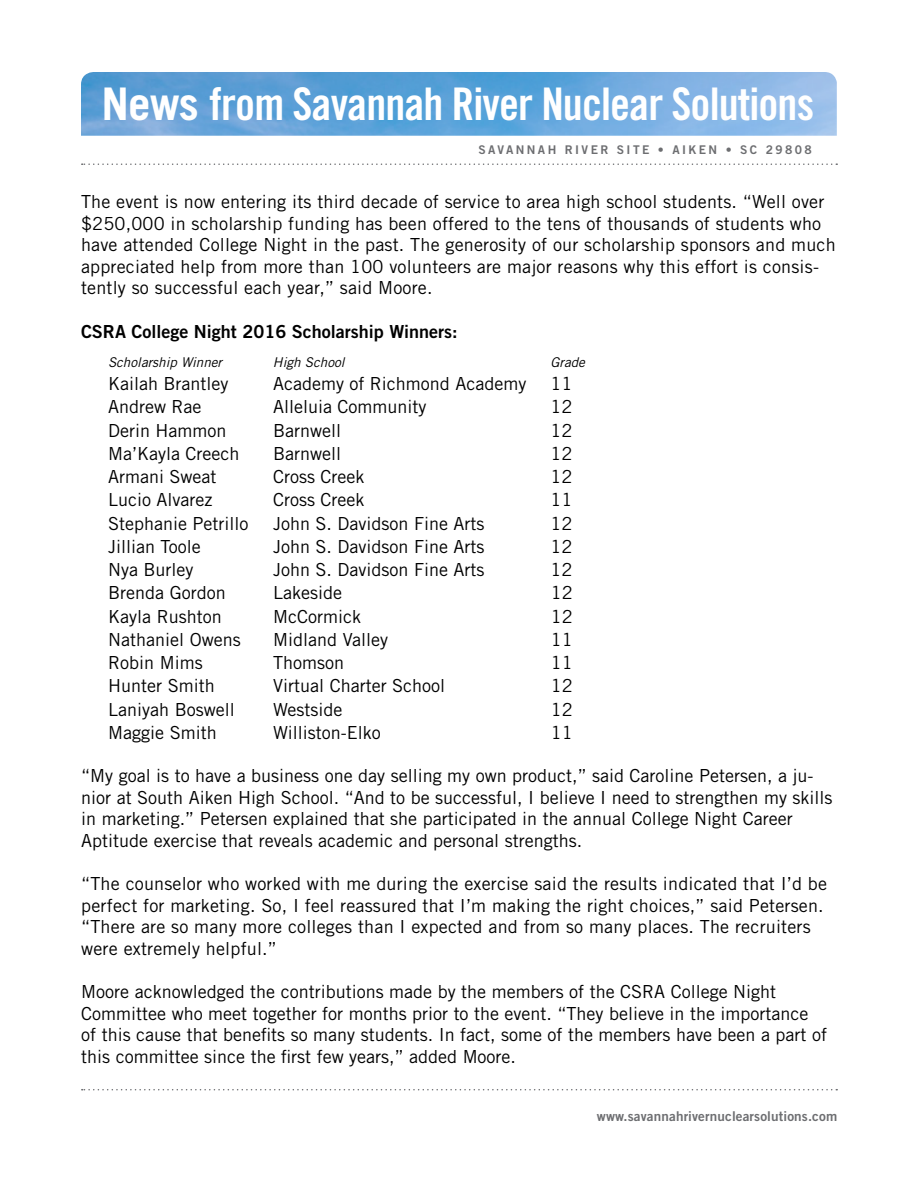
<style>
.page{position:relative;width:918px;height:1188px;background:#fff}
.page>*{position:absolute;margin:0;border:0;box-sizing:border-box;transform-origin:0 0}
.t1{font:45px "Trade Gothic LT Std Bd Cn 20";letter-spacing:-.02em;color:#fff}
.t2{font:18px/21.6px "Trade Gothic LT Std";color:#000}
.t3{font:18px "Trade Gothic LT Std Bd 2";color:#000}
.t4{font:13.5px "Trade Gothic LT Std Bd 2";letter-spacing:.01em;color:#6d6e71}
.t5{font:italic 13.5px "Trade Gothic LT Std";color:#000}
.t6{font:12px "Trade Gothic LT Std Bd 2";letter-spacing:.2em;color:#6d6e71}
.s1{font-family:"Trade Gothic LT Std";font-weight:700}
</style>
<div class="page">
<img style="left:81px;top:72px;width:756px;height:64px">
<svg style="left:82px;top:163px;width:755px;height:2px"></svg>
<svg style="left:82px;top:1089px;width:755px;height:1px"></svg>
<h1 class="t1" style="left:102px;top:77px;width:714px"><span class="s1">News</span> from Savannah River Nuclear Solutions</h1>
<p class="t6" style="left:478px;top:143px;width:335px">SAVANNAH RIVER SITE • AIKEN • SC 29808</p>
<p class="t2" style="left:81px;top:191px;width:756px">The event is now entering its third decade of service to area high school students. “Well over $250,000 in scholarship funding has been offered to the tens of thousands of students who have attended College Night in the past. The generosity of our scholarship sponsors and much appreciated help from more than 100 volunteers are major reasons why this effort is consis&shy;tently so successful each year,” said Moore.</p>
<p class="t3" style="left:81px;top:320px;width:378px">CSRA College Night 2016 Scholarship Winners:</p>
<p class="t5" style="left:108px;top:354px;width:116px">Scholarship Winner</p>
<p class="t5" style="left:273px;top:354px;width:73px">High School</p>
<p class="t5" style="left:551px;top:354px;width:36px">Grade</p>
<p class="t2" style="left:108px;top:373px;width:122px">Kailah Brantley</p>
<p class="t2" style="left:273px;top:373px;width:255px">Academy of Richmond Academy</p>
<p class="t2" style="left:551px;top:373px;width:23px">11</p>
<p class="t2" style="left:108px;top:396px;width:95px">Andrew Rae</p>
<p class="t2" style="left:273px;top:396px;width:155px">Alleluia Community</p>
<p class="t2" style="left:551px;top:396px;width:23px">12</p>
<p class="t2" style="left:108px;top:419px;width:120px">Derin Hammon</p>
<p class="t2" style="left:273px;top:419px;width:70px">Barnwell</p>
<p class="t2" style="left:551px;top:419px;width:23px">12</p>
<p class="t2" style="left:108px;top:442px;width:133px">Ma’Kayla Creech</p>
<p class="t2" style="left:273px;top:442px;width:70px">Barnwell</p>
<p class="t2" style="left:551px;top:442px;width:23px">12</p>
<p class="t2" style="left:108px;top:466px;width:110px">Armani Sweat</p>
<p class="t2" style="left:273px;top:466px;width:93px">Cross Creek</p>
<p class="t2" style="left:551px;top:466px;width:23px">12</p>
<p class="t2" style="left:108px;top:489px;width:106px">Lucio Alvarez</p>
<p class="t2" style="left:273px;top:489px;width:93px">Cross Creek</p>
<p class="t2" style="left:551px;top:489px;width:23px">11</p>
<p class="t2" style="left:108px;top:512px;width:142px">Stephanie Petrillo</p>
<p class="t2" style="left:273px;top:512px;width:213px">John S. Davidson Fine Arts</p>
<p class="t2" style="left:551px;top:512px;width:23px">12</p>
<p class="t2" style="left:108px;top:535px;width:94px">Jillian Toole</p>
<p class="t2" style="left:273px;top:535px;width:213px">John S. Davidson Fine Arts</p>
<p class="t2" style="left:551px;top:535px;width:23px">12</p>
<p class="t2" style="left:108px;top:559px;width:87px">Nya Burley</p>
<p class="t2" style="left:273px;top:559px;width:213px">John S. Davidson Fine Arts</p>
<p class="t2" style="left:551px;top:559px;width:23px">12</p>
<p class="t2" style="left:108px;top:582px;width:119px">Brenda Gordon</p>
<p class="t2" style="left:273px;top:582px;width:71px">Lakeside</p>
<p class="t2" style="left:551px;top:582px;width:23px">12</p>
<p class="t2" style="left:108px;top:605px;width:115px">Kayla Rushton</p>
<p class="t2" style="left:273px;top:605px;width:89px">McCormick</p>
<p class="t2" style="left:551px;top:605px;width:23px">12</p>
<p class="t2" style="left:108px;top:628px;width:134px">Nathaniel Owens</p>
<p class="t2" style="left:273px;top:628px;width:116px">Midland Valley</p>
<p class="t2" style="left:551px;top:628px;width:23px">11</p>
<p class="t2" style="left:108px;top:652px;width:96px">Robin Mims</p>
<p class="t2" style="left:273px;top:652px;width:73px">Thomson</p>
<p class="t2" style="left:551px;top:652px;width:23px">11</p>
<p class="t2" style="left:108px;top:675px;width:108px">Hunter Smith</p>
<p class="t2" style="left:273px;top:675px;width:173px">Virtual Charter School</p>
<p class="t2" style="left:551px;top:675px;width:23px">12</p>
<p class="t2" style="left:108px;top:698px;width:128px">Laniyah Boswell</p>
<p class="t2" style="left:273px;top:698px;width:71px">Westside</p>
<p class="t2" style="left:551px;top:698px;width:23px">12</p>
<p class="t2" style="left:108px;top:722px;width:110px">Maggie Smith</p>
<p class="t2" style="left:273px;top:722px;width:109px">Williston-Elko</p>
<p class="t2" style="left:551px;top:722px;width:23px">11</p>
<p class="t2" style="left:81px;top:765px;width:753px">“My goal is to have a business one day selling my own product,” said Caroline Petersen, a ju&shy;nior at South Aiken High School. “And to be successful, I believe I need to strengthen my skills in marketing.” Petersen explained that she participated in the annual College Night Career Aptitude exercise that reveals academic and personal strengths.</p>
<p class="t2" style="left:81px;top:873px;width:747px">“The counselor who worked with me during the exercise said the results indicated that I’d be perfect for marketing. So, I feel reassured that I’m making the right choices,” said Petersen. “There are so many more colleges than I expected and from so many places. The recruiters were extremely helpful.”</p>
<p class="t2" style="left:81px;top:981px;width:747px">Moore acknowledged the contributions made by the members of the CSRA College Night Committee who meet together for months prior to the event. “They believe in the importance of this cause that benefits so many students. In fact, some of the members have been a part of this committee since the first few years,” added Moore.</p>
<p class="t4" style="left:597px;top:1107px;width:242px">www.savannahrivernuclearsolutions.com</p>
</div>
